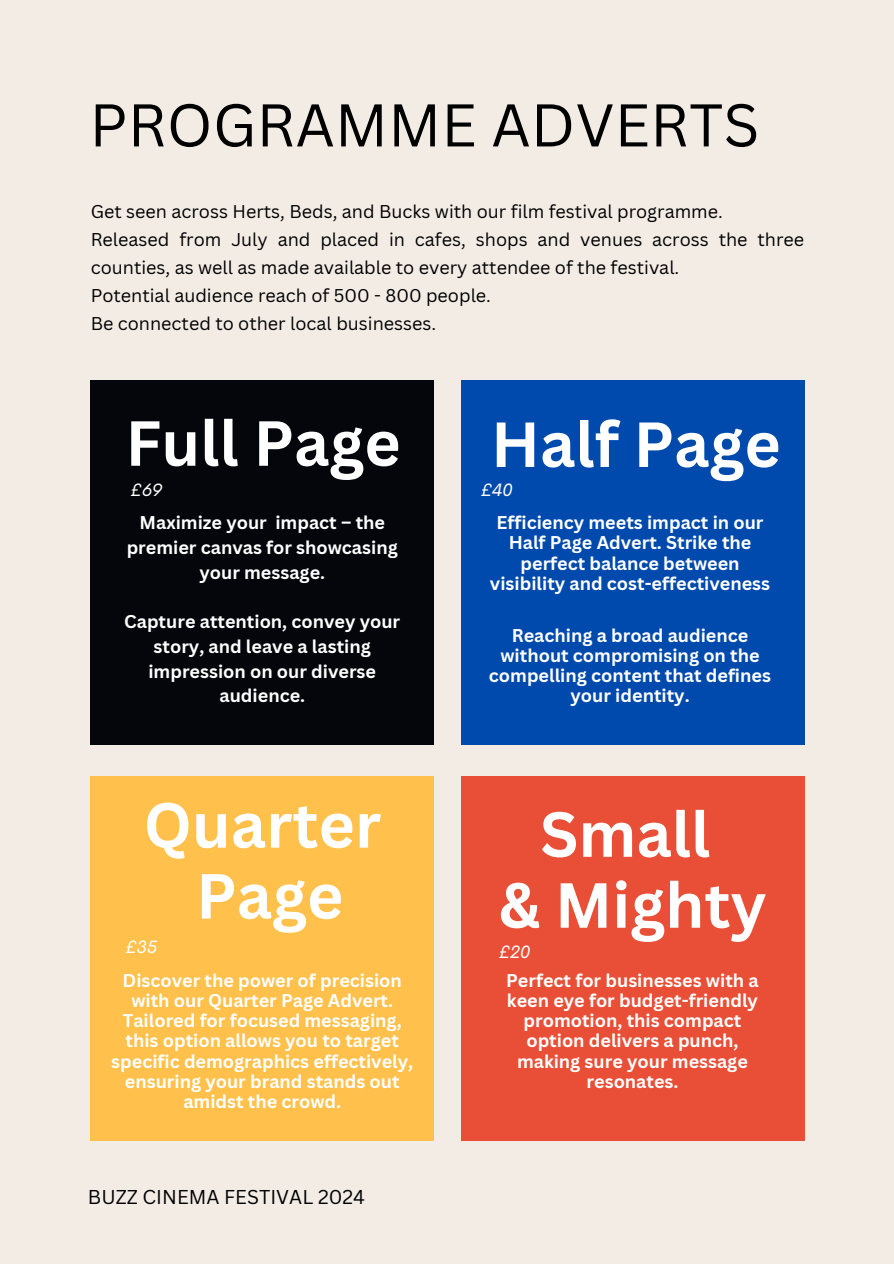
<style>
.page{position:relative;width:894px;height:1264px;background:#fff}
.page>*{position:absolute;margin:0;border:0;box-sizing:border-box;transform-origin:0 0}
.t1{font:700 62.25px/70.8px "Canva Sans";color:#fff;text-align:center}
.t2{font:58.8px "Canva Sans";color:#000}
.t3{font:19.5px "Canva Sans";color:#000}
.t4{font:700 18px/20.2px "Canva Sans";color:#fff;text-align:center}
.t5{font:18px/28.2px "Canva Sans";color:#000}
.t6{font:italic 18px "Cerebri Sans";color:#fff}
</style>
<div class="page">
<div style="left:0;top:0;width:893px;height:1263px;background:#f2ece5"></div>
<div style="left:91px;top:380px;width:343px;height:365px;background:#05060b"></div>
<div style="left:91px;top:775px;width:343px;height:365px;background:#ffc14b"></div>
<div style="left:461px;top:380px;width:343px;height:365px;background:#004aad"></div>
<div style="left:461px;top:775px;width:343px;height:365px;background:#e94f37"></div>
<p class="t2" style="left:89px;top:84px;width:671px">PROGRAMME ADVERTS</p>
<p class="t5" style="left:91px;top:197px;width:633px">Get seen across Herts, Beds, and Bucks with our film festival programme.</p>
<p class="t5" style="left:91px;top:225px;width:714px">Released from July and placed in cafes, shops and venues across the three counties, as well as made available to every attendee of the festival.</p>
<p class="t5" style="left:91px;top:281px;width:401px">Potential audience reach of 500 - 800 people.</p>
<p class="t5" style="left:91px;top:309px;width:347px">Be connected to other local businesses.</p>
<p class="t1" style="left:125px;top:406px;width:276px">Full Page</p>
<h4 class="t1" style="left:491px;top:407px;width:291px">Half Page</h4>
<h2 class="t6" style="left:130px;top:478px;width:33px">£69</h2>
<p class="t6" style="left:480px;top:478px;width:33px">£40</p>
<h2 class="t4" style="left:127px;top:509px;width:272px;line-height:24.8px">Maximize your impact – the premier canvas for showcasing your message.</h2>
<p class="t4" style="left:124px;top:608px;width:277px;line-height:24.8px">Capture attention, convey your story, and leave a lasting impression on our diverse audience.</p>
<h4 class="t4" style="left:490px;top:512px;width:282px">Efficiency meets impact in our<br>Half Page Advert. Strike the perfect balance between visibility and cost-effectiveness</h4>
<h4 class="t4" style="left:489px;top:624px;width:283px">Reaching a broad audience without compromising on the compelling content that defines your identity.</h4>
<h4 class="t1" style="left:143px;top:788px;width:239px">Quarter<br>Page</h4>
<p class="t1" style="left:498px;top:797px;width:269px">Small<br>&amp; Mighty</p>
<h4 class="t4" style="left:506px;top:969px;width:254px">Perfect for businesses with a keen eye for budget-friendly promotion, this compact option delivers a punch, making sure your message resonates.</h4>
<h4 class="t6" style="left:125px;top:935px;width:33px">£35</h4>
<h3 class="t6" style="left:498px;top:939px;width:33px">£20</h3>
<h2 class="t4" style="left:111px;top:969px;width:303px">Discover the power of precision with our Quarter Page Advert.<br>Tailored for focused messaging, this option allows you to target specific demographics effectively, ensuring your brand stands out amidst the crowd.</h2>
<h1 class="t3" style="left:88px;top:1183px;width:278px">BUZZ CINEMA FESTIVAL 2024</h1>
</div>
